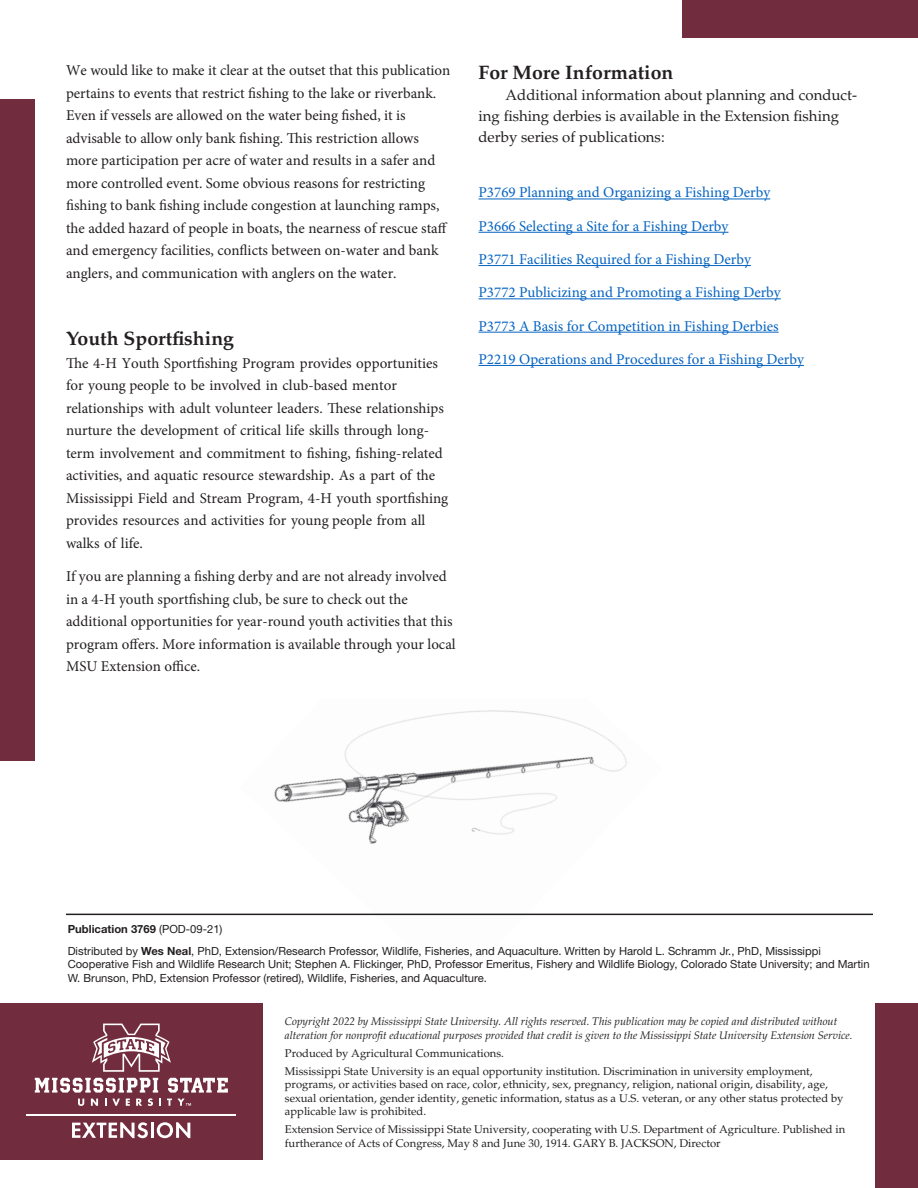
<style>
.page{position:relative;width:918px;height:1188px;background:#fff}
.page>*{position:absolute;margin:0;border:0;box-sizing:border-box;transform-origin:0 0}
.subhead{font:700 19.5px "Palatino LT Std";color:#231f20}
.body_text{font:15px/22.5px "Minion Pro";color:#231f20}
.body_text-2{font:15px "Minion Pro";color:#0563c1}
.subhead-2{font:15px/21px "Palatino LT Std";color:#231f20}
.t1{font:11.25px/13.5px "Palatino LT Std";color:#231f20}
.Doc_ID-Author{font:11.25px/13.5px "Helvetica Neue LT Std";color:#231f20}
.Doc_ID-Author-2{font:700 11.25px "Helvetica Neue LT Std";color:#231f20}
.t2{font:italic 10.95px/13.5px "Palatino LT Std";color:#231f20}
.s1{font-weight:400}
.s2{font-weight:700}
</style>
<div class="page">
<img style="left:239px;top:710px;width:423px;height:206px">
<hr style="left:478px;top:199px;width:292px;height:1px;background:#0563c1">
<hr style="left:478px;top:232px;width:250px;height:1px;background:#0563c1">
<hr style="left:478px;top:265px;width:273px;height:1px;background:#0563c1">
<hr style="left:478px;top:298px;width:303px;height:1px;background:#0563c1">
<hr style="left:478px;top:332px;width:301px;height:1px;background:#0563c1">
<hr style="left:478px;top:365px;width:326px;height:1px;background:#0563c1">
<hr style="left:66px;top:914px;width:807px;height:1px;background:#231f20">
<div style="left:0;top:1003px;width:263px;height:157px;background:#712d3e"></div>
<svg style="left:92px;top:1024px;width:79px;height:48px"></svg>
<svg style="left:72px;top:1122px;width:76px;height:16px"></svg>
<hr style="left:151px;top:1123px;width:3px;height:15px;background:#fff">
<svg style="left:157px;top:1122px;width:33px;height:16px"></svg>
<hr style="left:27px;top:1114px;width:209px;height:2px;background:#fff">
<svg style="left:168px;top:1078px;width:60px;height:15px"></svg>
<svg style="left:35px;top:1078px;width:126px;height:28px"></svg>
<svg style="left:167px;top:1099px;width:24px;height:7px"></svg>
<div style="left:0;top:99px;width:34px;height:661px;background:#712d3e"></div>
<div style="left:683px;top:0;width:235px;height:37px;background:#712d3e"></div>
<div style="left:875px;top:1003px;width:43px;height:185px;background:#712d3e"></div>
<p class="body_text" style="left:66px;top:59px;width:386px">We would like to make it clear at the outset that this publication pertains to events that restrict fishing to the lake or riverbank.<br>Even if vessels are allowed on the water being fished, it is advisable to allow only bank fishing. This restriction allows more participation per acre of water and results in a safer and more controlled event. Some obvious reasons for restricting fishing to bank fishing include congestion at launching ramps, the added hazard of people in boats, the nearness of rescue staff and emergency facilities, conflicts between on-water and bank anglers, and communication with anglers on the water.</p>
<p class="subhead" style="left:66px;top:327px;width:170px">Youth Sportfishing</p>
<p class="body_text" style="left:66px;top:352px;width:384px">The 4-H Youth Sportfishing Program provides opportunities for young people to be involved in club-based mentor relationships with adult volunteer leaders. These relationships nurture the development of critical life skills through long&shy;term involvement and commitment to fishing, fishing-related activities, and aquatic resource stewardship. As a part of the Mississippi Field and Stream Program, 4-H youth sportfishing provides resources and activities for young people from all walks of life.</p>
<p class="body_text" style="left:66px;top:565px;width:391px">If you are planning a fishing derby and are not already involved in a 4-H youth sportfishing club, be sure to check out the additional opportunities for year-round youth activities that this program offers. More information is available through your local MSU Extension office.</p>
<p class="subhead" style="left:478px;top:61px;width:197px">For More Information</p>
<p class="subhead-2" style="left:478px;top:84px;width:380px;text-indent:27px">Additional information about planning and conduct&shy;ing fishing derbies is available in the Extension fishing derby series of publications:</p>
<p class="body_text-2" style="left:478px;top:183px;width:293px">P3769 Planning and Organizing a Fishing Derby</p>
<p class="body_text-2" style="left:478px;top:216px;width:251px">P3666 Selecting a Site for a Fishing Derby</p>
<p class="body_text-2" style="left:478px;top:249px;width:274px">P3771 Facilities Required for a Fishing Derby</p>
<p class="body_text-2" style="left:478px;top:283px;width:304px">P3772 Publicizing and Promoting a Fishing Derby</p>
<p class="body_text-2" style="left:478px;top:316px;width:302px">P3773 A Basis for Competition in Fishing Derbies</p>
<p class="body_text-2" style="left:478px;top:349px;width:327px">P2219 Operations and Procedures for a Fishing Derby</p>
<p class="Doc_ID-Author-2" style="left:68px;top:922px;width:156px">Publication 3769 <span class="s1">(POD-09-21)</span></p>
<p class="Doc_ID-Author" style="left:68px;top:944px;width:803px">Distributed by <span class="s2">Wes Neal</span>, PhD, Extension/Research Professor, Wildlife, Fisheries, and Aquaculture. Written by Harold L. Schramm Jr., PhD, Mississippi<br>Cooperative Fish and Wildlife Research Unit; Stephen A. Flickinger, PhD, Professor Emeritus, Fishery and Wildlife Biology, Colorado State University; and Martin<br>W. Brunson, PhD, Extension Professor (retired), Wildlife, Fisheries, and Aquaculture.</p>
<p class="t2" style="left:285px;top:1015px;width:569px">Copyright 2022 by Mississippi State University. All rights reserved. This publication may be copied and distributed without alteration for nonprofit educational purposes provided that credit is given to the Mississippi State University Extension Service.</p>
<p class="t1" style="left:285px;top:1044px;width:529px;line-height:18.1px">Produced by Agricultural Communications.<br>Mississippi State University is an equal opportunity institution. Discrimination in university employment,</p>
<p class="t1" style="left:285px;top:1078px;width:560px">programs, or activities based on race, color, ethnicity, sex, pregnancy, religion, national origin, disability, age, sexual orientation, gender identity, genetic information, status as a U.S. veteran, or any other status protected by applicable law is prohibited.</p>
<p class="t1" style="left:285px;top:1123px;width:562px">Extension Service of Mississippi State University, cooperating with U.S. Department of Agriculture. Published in furtherance of Acts of Congress, May 8 and June 30, 1914. GARY B. JACKSON, Director</p>
</div>
